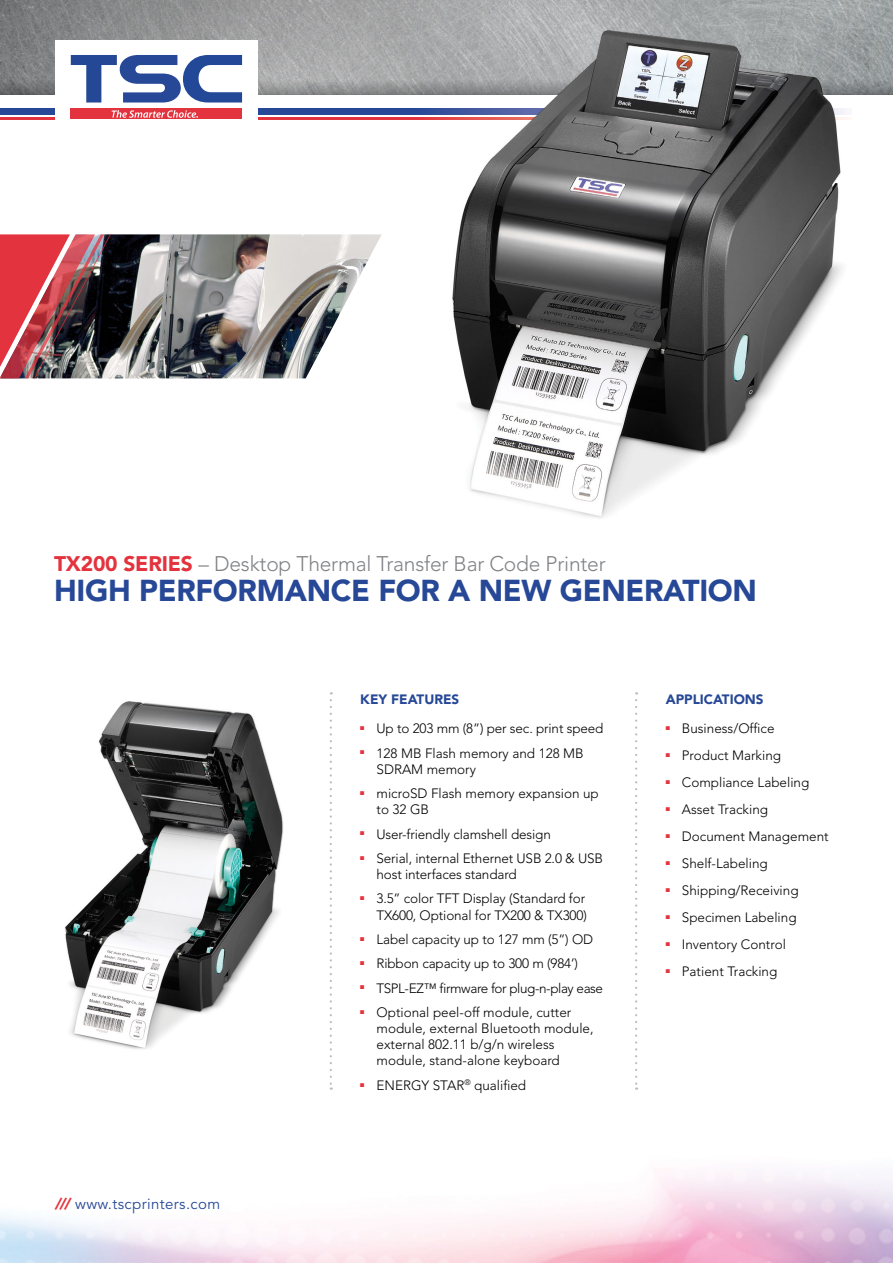
<style>
.page{position:relative;width:893px;height:1263px;background:#fff}
.page>*{position:absolute;margin:0;border:0;box-sizing:border-box;transform-origin:0 0}
.t1{font:900 30px "Avenir LT Std";letter-spacing:-.01em;color:#264897}
.t2{font:300 21px "Avenir";letter-spacing:-.01em;color:#808285}
.t3{font:15px "Avenir";letter-spacing:.025em;color:#264897}
.t4{font:300 13.5px/16.2px "Avenir";color:#000}
.t5{font:300 13.5px "Avenir";letter-spacing:-.03em;color:#000}
.t6{font:900 13.5px "Avenir LT Std";color:#264897}
.s1{font-family:"Avenir LT Std";font-weight:900;color:#e3333e}
.s2{font-weight:900;font-style:italic;color:#e3333e}
</style>
<div class="page">
<img style="left:111px;top:234px;width:271px;height:144px">
<img style="left:0;top:234px;width:111px;height:144px">
<img style="left:65px;top:701px;width:218px;height:348px">
<img style="left:0;top:0;width:893px;height:80px">
<svg style="left:0;top:80px;width:893px;height:14px;background:#8c8e8f"></svg>
<div style="left:0;top:108px;width:851px;height:7px;background:#264897"></div>
<hr style="left:0;top:117px;width:851px;height:2px;background:#e3333e">
<div style="left:55px;top:40px;width:203px;height:87px;background:#fff"></div>
<svg style="left:71px;top:55px;width:171px;height:48px"></svg>
<div style="left:71px;top:109px;width:171px;height:10px;background:#e3333e"></div>
<svg style="left:112px;top:110px;width:86px;height:8px"></svg>
<img style="left:411px;top:10px;width:456px;height:508px">
<img style="left:453px;top:31px;width:387px;height:485px">
<svg style="left:635px;top:700px;width:2px;height:390px"></svg>
<svg style="left:330px;top:700px;width:2px;height:390px"></svg>
<h2 class="t2" style="left:54px;top:552px;width:553px"><span class="s1">TX200 SERIES</span> – Desktop Thermal Transfer Bar Code Printer</h2>
<h1 class="t1" style="left:54px;top:573px;width:648px">HIGH PERFORMANCE FOR A NEW GENERATION</h1>
<p class="t3" style="left:55px;top:1195px;width:167px"><span class="s2">///</span> www.tscprinters.com</p>
<p class="t6" style="left:360px;top:691px;width:100px">KEY FEATURES</p>
<p class="t4" style="left:360px;top:720px;width:245px"><sup>■</sup> Up to 203 mm (8”) per sec. print speed</p>
<p class="t4" style="left:376px;top:745px;width:209px;text-indent:-16px"><sup>■</sup> 128 MB Flash memory and 128 MB<br>SDRAM memory</p>
<p class="t4" style="left:376px;top:785px;width:224px;text-indent:-16px"><sup>■</sup> microSD Flash memory expansion up to 32 GB</p>
<p class="t4" style="left:360px;top:826px;width:192px"><sup>■</sup> User-friendly clamshell design</p>
<p class="t4" style="left:376px;top:850px;width:228px;text-indent:-16px"><sup>■</sup> Serial, internal Ethernet USB 2.0 &amp; USB host interfaces standard</p>
<p class="t4" style="left:360px;top:891px;width:228px;text-align:right"><sup>■</sup> 3.5” color TFT Display (Standard for<br>TX600, Optional for TX200 &amp; TX300)</p>
<p class="t4" style="left:360px;top:931px;width:234px"><sup>■</sup> Label capacity up to 127 mm (5”) OD</p>
<p class="t4" style="left:360px;top:955px;width:219px"><sup>■</sup> Ribbon capacity up to 300 m (984’)</p>
<p class="t5" style="left:360px;top:980px;width:244px"><sup>■</sup> TSPL-EZ™ firmware for plug-n-play ease</p>
<p class="t4" style="left:376px;top:1004px;width:219px;text-indent:-16px"><sup>■</sup> Optional peel-off module, cutter module, external Bluetooth module, external 802.11 b/g/n wireless module, stand-alone keyboard</p>
<p class="t4" style="left:360px;top:1077px;width:167px"><sup>■</sup> ENERGY STAR<sup>®</sup> qualified</p>
<p class="t6" style="left:666px;top:691px;width:99px">APPLICATIONS</p>
<p class="t4" style="left:666px;top:720px;width:110px"><sup>■</sup> Business/Office</p>
<p class="t4" style="left:666px;top:747px;width:117px"><sup>■</sup> Product Marking</p>
<p class="t4" style="left:666px;top:774px;width:145px"><sup>■</sup> Compliance Labeling</p>
<p class="t4" style="left:666px;top:801px;width:104px"><sup>■</sup> Asset Tracking</p>
<p class="t4" style="left:666px;top:828px;width:165px"><sup>■</sup> Document Management</p>
<p class="t4" style="left:666px;top:855px;width:104px"><sup>■</sup> Shelf-Labeling</p>
<p class="t4" style="left:666px;top:882px;width:134px"><sup>■</sup> Shipping/Receiving</p>
<p class="t4" style="left:666px;top:909px;width:132px"><sup>■</sup> Specimen Labeling</p>
<p class="t4" style="left:666px;top:936px;width:122px"><sup>■</sup> Inventory Control</p>
<p class="t4" style="left:666px;top:963px;width:113px"><sup>■</sup> Patient Tracking</p>
</div>
